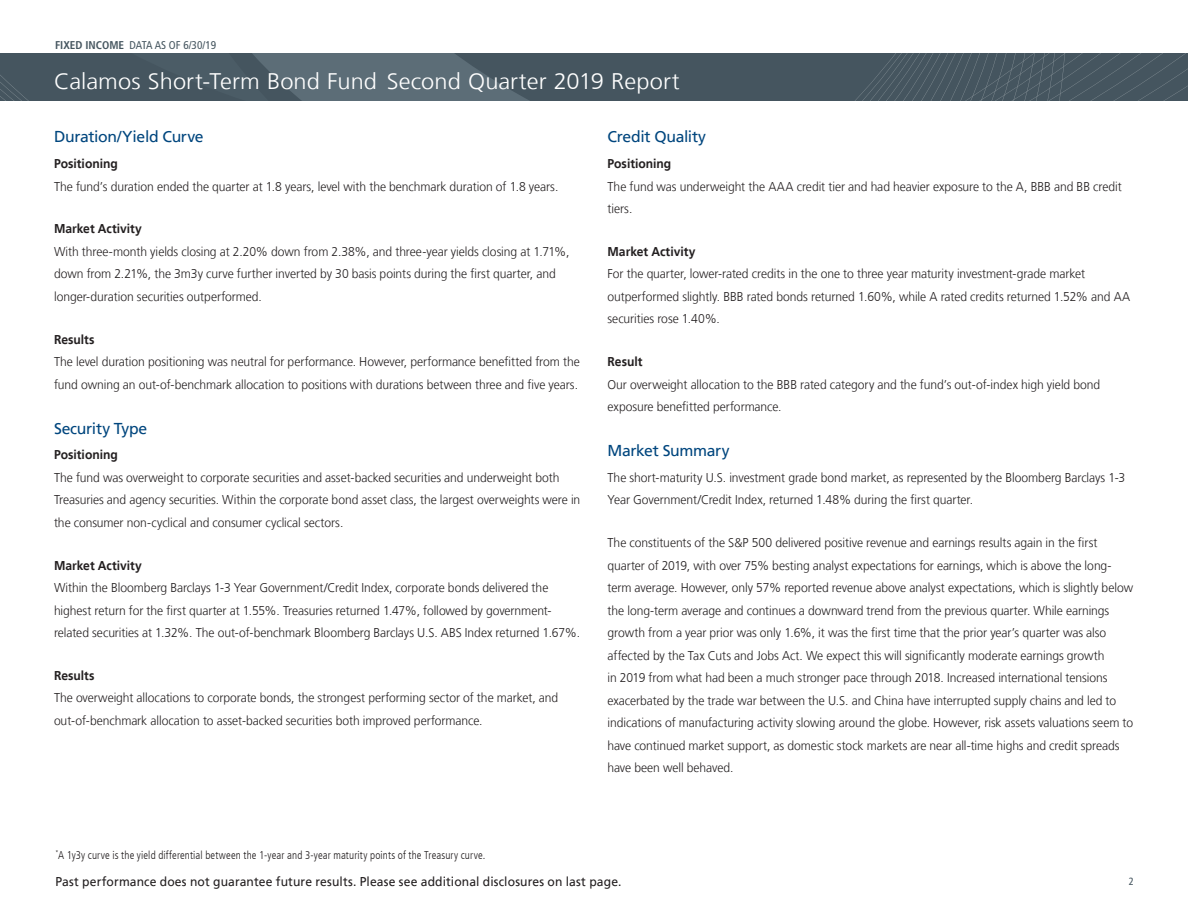
<style>
.page{position:relative;width:1188px;height:918px;background:#fff}
.page>*{position:absolute;margin:0;border:0;box-sizing:border-box;transform-origin:0 0}
.t1{font:300 22.5px "Frutiger LT";letter-spacing:.005em;color:#fff;scale:1.05 1}
.t2{font:15.75px "Frutiger LT";letter-spacing:-.02em;color:#00467e}
.t3{font:300 12.75px/22.5px "Frutiger LT";letter-spacing:-.005em;color:#231f20;scale:.95 1}
.t4{font:700 12.75px "Frutiger LT";color:#231f20;scale:.95 1}
.t5{font:12.75px "Frutiger LT";letter-spacing:.01em;color:#231f20;scale:.95 1}
.t6{font:300 condensed 11.25px "Frutiger LT";letter-spacing:.015em;color:#231f20}
.t7{font:condensed 11.25px "Frutiger LT";color:#45555f}
.t8{font:condensed 10.5px "Frutiger LT";color:#45555f}
.s1{font-weight:700}
</style>
<div class="page">
<svg style="left:0;top:54px;width:1188px;height:47px;background:#4a5a64"></svg>
<p class="t7" style="left:55px;top:38px;width:163px"><span class="s1">FIXED INCOME</span> DATA AS OF 6/30/19</p>
<h1 class="t1" style="left:54px;top:69px;width:597px">Calamos Short-Term Bond Fund Second Quarter 2019 Report</h1>
<p class="t2" style="left:54px;top:128px;width:151px">Duration/Yield Curve</p>
<p class="t4" style="left:54px;top:156px;width:69px">Positioning</p>
<p class="t3" style="left:54px;top:175px;width:532px">The fund’s duration ended the quarter at 1.8 years, level with the benchmark duration of 1.8 years.</p>
<p class="t4" style="left:54px;top:222px;width:94px">Market Activity</p>
<p class="t3" style="left:54px;top:241px;width:544px">With three-month yields closing at 2.20% down from 2.38%, and three-year yields closing at 1.71%, down from 2.21%, the 3m3y curve further inverted by 30 basis points during the first quarter, and longer-duration securities outperformed.</p>
<p class="t4" style="left:54px;top:332px;width:44px">Results</p>
<p class="t3" style="left:54px;top:351px;width:555px">The level duration positioning was neutral for performance. However, performance benefitted from the fund owning an out-of-benchmark allocation to positions with durations between three and five years.</p>
<p class="t2" style="left:54px;top:419px;width:95px">Security Type</p>
<p class="t4" style="left:54px;top:448px;width:69px">Positioning</p>
<p class="t3" style="left:54px;top:466px;width:556px">The fund was overweight to corporate securities and asset-backed securities and underweight both<br>Treasuries and agency securities. Within the corporate bond asset class, the largest overweights were in the consumer non-cyclical and consumer cyclical sectors.</p>
<p class="t4" style="left:54px;top:558px;width:94px">Market Activity</p>
<p class="t3" style="left:54px;top:577px;width:555px">Within the Bloomberg Barclays 1-3 Year Government/Credit Index, corporate bonds delivered the highest return for the first quarter at 1.55%. Treasuries returned 1.47%, followed by government&shy;related securities at 1.32%. The out-of-benchmark Bloomberg Barclays U.S. ABS Index returned 1.67%.</p>
<p class="t4" style="left:54px;top:668px;width:44px">Results</p>
<p class="t3" style="left:54px;top:687px;width:532px">The overweight allocations to corporate bonds, the strongest performing sector of the market, and out-of-benchmark allocation to asset-backed securities both improved performance.</p>
<p class="t2" style="left:608px;top:128px;width:100px">Credit Quality</p>
<p class="t4" style="left:608px;top:156px;width:69px">Positioning</p>
<p class="t3" style="left:608px;top:175px;width:543px">The fund was underweight the AAA credit tier and had heavier exposure to the A, BBB and BB credit tiers.</p>
<p class="t4" style="left:608px;top:244px;width:94px">Market Activity</p>
<p class="t3" style="left:608px;top:263px;width:552px">For the quarter, lower-rated credits in the one to three year maturity investment-grade market outperformed slightly. BBB rated bonds returned 1.60%, while A rated credits returned 1.52% and AA securities rose 1.40%.</p>
<p class="t4" style="left:608px;top:354px;width:38px">Result</p>
<p class="t3" style="left:608px;top:373px;width:520px">Our overweight allocation to the BBB rated category and the fund’s out-of-index high yield bond exposure benefitted performance.</p>
<p class="t2" style="left:608px;top:441px;width:124px">Market Summary</p>
<p class="t3" style="left:608px;top:466px;width:546px">The short-maturity U.S. investment grade bond market, as represented by the Bloomberg Barclays 1-3<br>Year Government/Credit Index, returned 1.48% during the first quarter.</p>
<p class="t3" style="left:608px;top:532px;width:555px">The constituents of the S&amp;P 500 delivered positive revenue and earnings results again in the first quarter of 2019, with over 75% besting analyst expectations for earnings, which is above the long&shy;term average. However, only 57% reported revenue above analyst expectations, which is slightly below the long-term average and continues a downward trend from the previous quarter. While earnings growth from a year prior was only 1.6%, it was the first time that the prior year’s quarter was also affected by the Tax Cuts and Jobs Act. We expect this will significantly moderate earnings growth<br>in 2019 from what had been a much stronger pace through 2018. Increased international tensions exacerbated by the trade war between the U.S. and China have interrupted supply chains and led to indications of manufacturing activity slowing around the globe. However, risk assets valuations seem to have continued market support, as domestic stock markets are near all-time highs and credit spreads have been well behaved.</p>
<p class="t6" style="left:56px;top:849px;width:431px"><sup>*</sup>A 1y3y curve is the yield differential between the 1-year and 3-year maturity points of the Treasury curve.</p>
<p class="t5" style="left:55px;top:874px;width:597px">Past performance does not guarantee future results. Please see additional disclosures on last page.</p>
<p class="t8" style="left:1129px;top:876px;width:7px">2</p>
</div>
